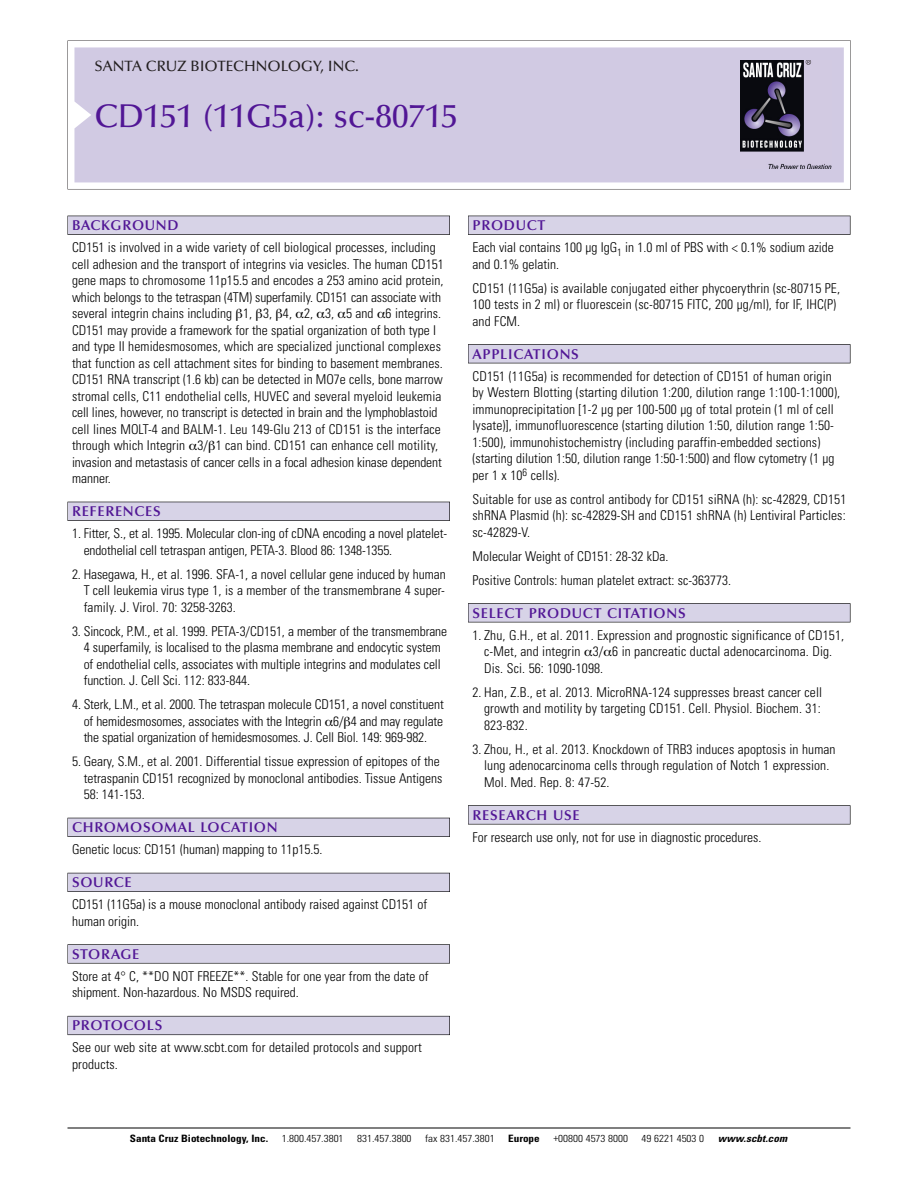
<style>
.page{position:relative;width:918px;height:1188px;background:#fff}
.page>*{position:absolute;margin:0;border:0;box-sizing:border-box;transform-origin:0 0}
.t1{font:500 33px "Optima";color:#511695}
.t2{font:500 15px "Optima";color:#231f20}
.t3{font:600 14.25px "Optima";letter-spacing:.05em;color:#511695}
.t4{font:300 condensed 13.5px/16.5px "Univers";letter-spacing:.005em;color:#000}
.t5{font:300 condensed 10.2px "Univers";color:#000;scale:1.1 1}
.t6{font:700 condensed 10.2px "Univers";color:#000;scale:1.1 1}
.t7{font:italic 700 condensed 10.2px "Univers";letter-spacing:.005em;color:#000;scale:1.1 1}
</style>
<div class="page">
<svg style="left:68px;top:40px;width:783px;height:149px"></svg>
<div style="left:74px;top:47px;width:770px;height:135px;background:#d1cae3"></div>
<img style="left:741px;top:60px;width:90px;height:108px">
<div style="left:68px;top:216px;width:382px;height:19px;background:#525155"></div>
<div style="left:68px;top:216px;width:381px;height:18px;background:#d7d3e7"></div>
<div style="left:68px;top:502px;width:382px;height:19px;background:#515055"></div>
<div style="left:68px;top:502px;width:381px;height:18px;background:#d7d3e7"></div>
<div style="left:68px;top:818px;width:382px;height:19px;background:#525158"></div>
<div style="left:68px;top:818px;width:381px;height:18px;background:#d7d3e7"></div>
<div style="left:68px;top:873px;width:382px;height:19px;background:#54535a"></div>
<div style="left:68px;top:873px;width:381px;height:18px;background:#d7d3e7"></div>
<svg style="left:68px;top:944px;width:382px;height:20px"></svg>
<div style="left:68px;top:945px;width:381px;height:18px;background:#d7d3e7"></div>
<div style="left:68px;top:1016px;width:382px;height:19px;background:#66646e"></div>
<div style="left:68px;top:1016px;width:381px;height:18px;background:#d7d3e7"></div>
<div style="left:468px;top:216px;width:382px;height:19px;background:#525155"></div>
<div style="left:468px;top:216px;width:382px;height:18px;background:#d7d3e7"></div>
<div style="left:468px;top:344px;width:382px;height:19px;background:#525155"></div>
<div style="left:468px;top:345px;width:382px;height:18px;background:#d7d3e7"></div>
<div style="left:468px;top:603px;width:382px;height:19px;background:#545357"></div>
<div style="left:468px;top:604px;width:382px;height:18px;background:#d7d3e7"></div>
<div style="left:468px;top:805px;width:382px;height:19px;background:#575759"></div>
<div style="left:468px;top:806px;width:382px;height:18px;background:#d7d3e7"></div>
<hr style="left:68px;top:1128px;width:782px;height:1px;background:#000">
<p class="t2" style="left:94px;top:61px;width:266px">SANTA CRUZ BIOTECHNOLOGY, INC.</p>
<h1 class="t1" style="left:94px;top:103px;width:365px">CD151 (11G5a): sc-80715</h1>
<p class="t3" style="left:72px;top:219px;width:108px">BACKGROUND</p>
<p class="t4" style="left:72px;top:240px;width:373px">CD151 is involved in a wide variety of cell biological processes, including cell adhesion and the transport of integrins via vesicles. The human CD151 gene maps to chromosome 11p15.5 and encodes a 253 amino acid protein, which belongs to the tetraspan (4TM) superfamily. CD151 can associate with several integrin chains including 1, 3, 4, 2, 3, 5 and 6 integrins.<br>CD151 may provide a framework for the spatial organization of both type I and type II hemidesmosomes, which are specialized junctional complexes that function as cell attachment sites for binding to basement membranes.<br>CD151 RNA transcript (1.6 kb) can be detected in MO7e cells, bone marrow stromal cells, C11 endothelial cells, HUVEC and several myeloid leukemia cell lines, however, no transcript is detected in brain and the lymphoblastoid cell lines MOLT-4 and BALM-1. Leu 149-Glu 213 of CD151 is the interface through which Integrin 3/ 1 can bind. CD151 can enhance cell motility, invasion and metastasis of cancer cells in a focal adhesion kinase dependent manner.</p>
<p class="t3" style="left:72px;top:506px;width:90px">REFERENCES</p>
<p class="t4" style="left:84px;top:526px;width:365px;text-indent:-12px">1. Fitter, S., et al. 1995. Molecular clon-ing of cDNA encoding a novel platelet&shy;endothelial cell tetraspan antigen, PETA-3. Blood 86: 1348-1355.</p>
<p class="t4" style="left:84px;top:567px;width:364px;text-align:justify;text-indent:-12px">2. Hasegawa, H., et al. 1996. SFA-1, a novel cellular gene induced by human T cell leukemia virus type 1, is a member of the transmembrane 4 super&shy;family. J. Virol. 70: 3258-3263.</p>
<p class="t4" style="left:84px;top:624px;width:365px;text-indent:-12px">3. Sincock, P.M., et al. 1999. PETA-3/CD151, a member of the transmembrane 4 superfamily, is localised to the plasma membrane and endocytic system of endothelial cells, associates with multiple integrins and modulates cell function. J. Cell Sci. 112: 833-844.</p>
<p class="t4" style="left:84px;top:697px;width:362px;text-align:justify;text-indent:-12px">4. Sterk, L.M., et al. 2000. The tetraspan molecule CD151, a novel constituent of hemidesmosomes, associates with the Integrin 6/ 4 and may regulate the spatial organization of hemidesmosomes. J. Cell Biol. 149: 969-982.</p>
<p class="t4" style="left:84px;top:754px;width:360px;text-indent:-12px">5. Geary, S.M., et al. 2001. Differential tissue expression of epitopes of the tetraspanin CD151 recognized by monoclonal antibodies. Tissue Antigens<br>58: 141-153.</p>
<p class="t3" style="left:72px;top:822px;width:207px">CHROMOSOMAL LOCATION</p>
<p class="t4" style="left:72px;top:842px;width:252px">Genetic locus: CD151 (human) mapping to 11p15.5.</p>
<p class="t3" style="left:72px;top:877px;width:61px">SOURCE</p>
<p class="t4" style="left:72px;top:897px;width:357px">CD151 (11G5a) is a mouse monoclonal antibody raised against CD151 of human origin.</p>
<p class="t3" style="left:72px;top:948px;width:69px">STORAGE</p>
<p class="t4" style="left:72px;top:969px;width:358px">Store at 4° C, **DO NOT FREEZE**. Stable for one year from the date of shipment. Non-hazardous. No MSDS required.</p>
<p class="t3" style="left:72px;top:1020px;width:92px">PROTOCOLS</p>
<p class="t4" style="left:72px;top:1040px;width:351px">See our web site at www.scbt.com for detailed protocols and support products.</p>
<p class="t3" style="left:473px;top:219px;width:74px">PRODUCT</p>
<p class="t4" style="left:473px;top:240px;width:363px">Each vial contains 100 µg IgG<sub>1</sub> in 1.0 ml of PBS with &lt; 0.1% sodium azide and 0.1% gelatin.</p>
<p class="t4" style="left:473px;top:281px;width:369px">CD151 (11G5a) is available conjugated either phycoerythrin (sc-80715 PE,<br>100 tests in 2 ml) or fluorescein (sc-80715 FITC, 200 µg/ml), for IF, IHC(P) and FCM.</p>
<p class="t3" style="left:473px;top:348px;width:108px">APPLICATIONS</p>
<p class="t4" style="left:473px;top:369px;width:369px">CD151 (11G5a) is recommended for detection of CD151 of human origin by Western Blotting (starting dilution 1:200, dilution range 1:100-1:1000), immunoprecipitation [1-2 µg per 100-500 µg of total protein (1 ml of cell lysate)], immunofluorescence (starting dilution 1:50, dilution range 1:50- 1:500), immunohistochemistry (including paraffin-embedded sections) (starting dilution 1:50, dilution range 1:50-1:500) and flow cytometry (1 µg per 1 x 10<sup>6</sup> cells).</p>
<p class="t4" style="left:473px;top:492px;width:375px;text-align:justify">Suitable for use as control antibody for CD151 siRNA (h): sc-42829, CD151 shRNA Plasmid (h): sc-42829-SH and CD151 shRNA (h) Lentiviral Particles: sc-42829-V.</p>
<p class="t4" style="left:473px;top:545px;width:260px;line-height:24px">Molecular Weight of CD151: 28-32 kDa.<br>Positive Controls: human platelet extract: sc-363773.</p>
<p class="t3" style="left:473px;top:607px;width:215px">SELECT PRODUCT CITATIONS</p>
<p class="t4" style="left:484px;top:628px;width:361px;text-indent:-12px">1. Zhu, G.H., et al. 2011. Expression and prognostic significance of CD151, c-Met, and integrin 3/ 6 in pancreatic ductal adenocarcinoma. Dig.<br>Dis. Sci. 56: 1090-1098.</p>
<p class="t4" style="left:484px;top:685px;width:339px;text-align:justify;text-indent:-12px">2. Han, Z.B., et al. 2013. MicroRNA-124 suppresses breast cancer cell growth and motility by targeting CD151. Cell. Physiol. Biochem. 31:<br>823-832.</p>
<p class="t4" style="left:484px;top:742px;width:353px;text-indent:-12px">3. Zhou, H., et al. 2013. Knockdown of TRB3 induces apoptosis in human lung adenocarcinoma cells through regulation of Notch 1 expression.<br>Mol. Med. Rep. 8: 47-52.</p>
<p class="t3" style="left:473px;top:809px;width:109px">RESEARCH USE</p>
<p class="t4" style="left:473px;top:830px;width:290px">For research use only, not for use in diagnostic procedures.</p>
<p class="t6" style="left:130px;top:1135px;width:127px">Santa Cruz Biotechnology, Inc.</p>
<p class="t5" style="left:282px;top:1135px;width:58px">1.800.457.3801</p>
<p class="t5" style="left:357px;top:1135px;width:51px">831.457.3800</p>
<p class="t5" style="left:425px;top:1135px;width:65px">fax 831.457.3801</p>
<p class="t6" style="left:508px;top:1135px;width:30px">Europe</p>
<p class="t5" style="left:553px;top:1135px;width:69px">+00800 4573 8000</p>
<p class="t5" style="left:642px;top:1135px;width:58px">49 6221 4503 0</p>
<p class="t7" style="left:718px;top:1135px;width:64px">www.scbt.com</p>
</div>
